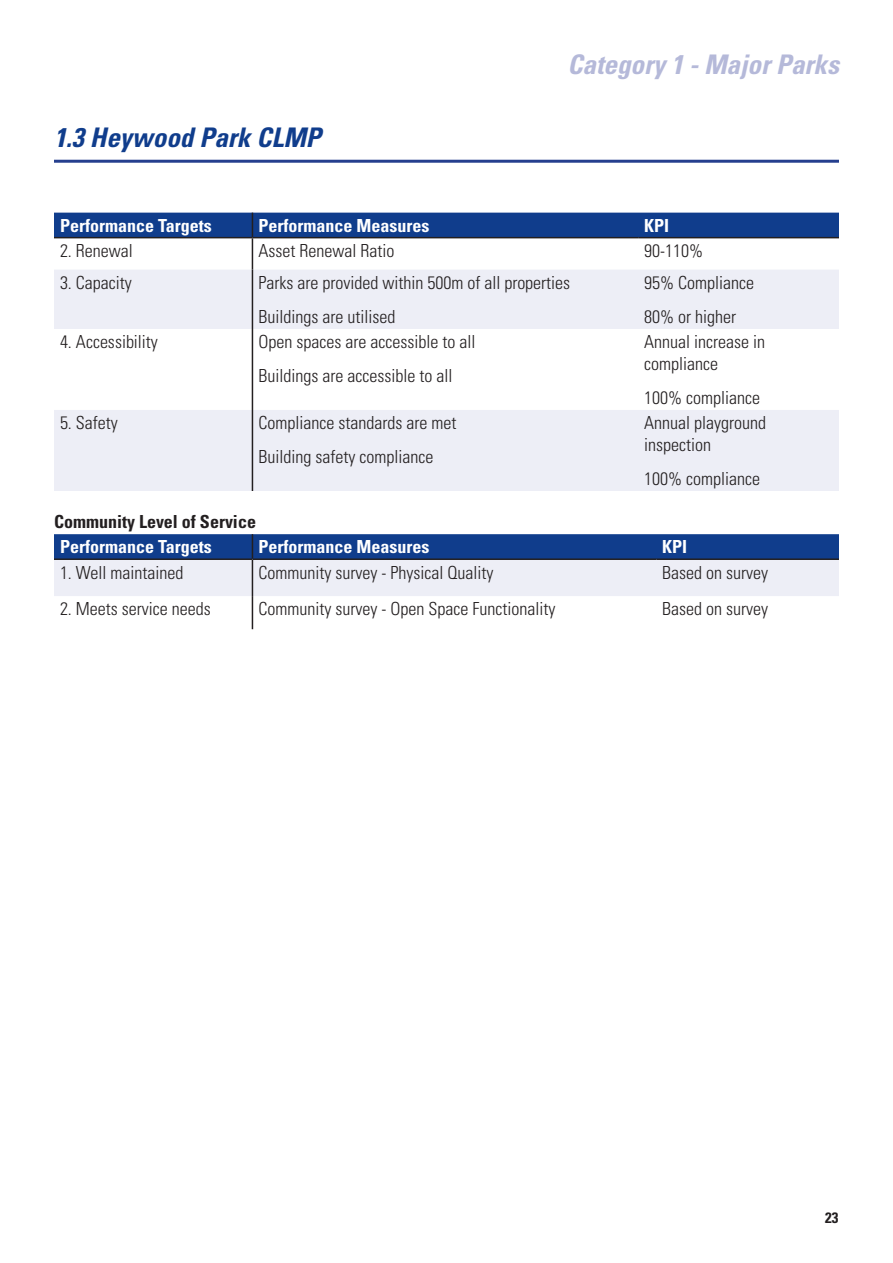
<style>
.page{position:relative;width:893px;height:1263px;background:#fff}
.page>*{position:absolute;margin:0;border:0;box-sizing:border-box;transform-origin:0 0}
.Heading_1{font:italic 700 condensed 27px "Univers LT Std";color:#b5b9d9}
.Heading_1-2{font:italic 700 condensed 27px "Univers LT Std";color:#103d8c}
.table_body{font:300 condensed 18px/21.6px "Univers LT Std";color:#231f20}
.body_bold{font:700 condensed 18px "Univers LT Std";color:#fff}
.t1{font:700 condensed 18px "Univers LT Std";color:#231f20}
.t2{font:700 condensed 15px "Univers LT Std";color:#231f20}
</style>
<div class="page">
<hr style="left:54px;top:160px;width:785px;height:3px;background:#253f8e">
<svg style="left:54px;top:270px;width:785px;height:221px;fill:#edeef6"></svg>
<div style="left:54px;top:213px;width:785px;height:24px;background:#103d8c"></div>
<hr style="left:252px;top:238px;width:1px;height:32px;background:#231f20">
<hr style="left:252px;top:270px;width:1px;height:59px;background:#231f20">
<hr style="left:252px;top:329px;width:1px;height:81px;background:#231f20">
<hr style="left:252px;top:410px;width:1px;height:81px;background:#231f20">
<hr style="left:54px;top:237px;width:198px;height:1px;background:#231f20">
<hr style="left:252px;top:237px;width:386px;height:1px;background:#231f20">
<hr style="left:638px;top:237px;width:201px;height:1px;background:#231f20">
<svg style="left:54px;top:534px;width:785px;height:62px;background:#95a7cb"></svg>
<hr style="left:252px;top:560px;width:1px;height:36px;background:#231f20">
<hr style="left:252px;top:596px;width:1px;height:33px;background:#231f20">
<hr style="left:54px;top:558px;width:198px;height:2px;background:#231f20">
<hr style="left:252px;top:558px;width:404px;height:2px;background:#231f20">
<hr style="left:656px;top:558px;width:183px;height:2px;background:#231f20">
<p class="Heading_1-2" style="left:54px;top:121px;width:268px">1.3 Heywood Park CLMP</p>
<p class="Heading_1" style="left:567px;top:47px;width:273px">Category 1 - Major Parks</p>
<p class="body_bold" style="left:60px;top:214px;width:153px">Performance Targets</p>
<p class="body_bold" style="left:258px;top:214px;width:172px">Performance Measures</p>
<p class="body_bold" style="left:644px;top:214px;width:27px">KPI</p>
<p class="table_body" style="left:60px;top:240px;width:74px">2. Renewal</p>
<p class="table_body" style="left:258px;top:240px;width:137px">Asset Renewal Ratio</p>
<p class="table_body" style="left:644px;top:240px;width:60px">90-110%</p>
<p class="table_body" style="left:60px;top:271px;width:73px">3. Capacity</p>
<p class="table_body" style="left:258px;top:271px;width:313px">Parks are provided within 500m of all properties</p>
<p class="table_body" style="left:258px;top:306px;width:138px">Buildings are utilised</p>
<p class="table_body" style="left:644px;top:271px;width:111px">95% Compliance</p>
<p class="table_body" style="left:644px;top:306px;width:93px">80% or higher</p>
<p class="table_body" style="left:60px;top:331px;width:99px">4. Accessibility</p>
<p class="table_body" style="left:258px;top:331px;width:218px">Open spaces are accessible to all</p>
<p class="table_body" style="left:258px;top:365px;width:195px">Buildings are accessible to all</p>
<p class="table_body" style="left:60px;top:412px;width:59px">5. Safety</p>
<p class="table_body" style="left:258px;top:412px;width:199px">Compliance standards are met</p>
<p class="table_body" style="left:258px;top:446px;width:176px">Building safety compliance</p>
<p class="table_body" style="left:644px;top:331px;width:122px">Annual increase in compliance</p>
<p class="table_body" style="left:644px;top:387px;width:117px">100% compliance</p>
<p class="table_body" style="left:644px;top:412px;width:123px">Annual playground inspection</p>
<p class="table_body" style="left:644px;top:468px;width:117px">100% compliance</p>
<p class="t1" style="left:54px;top:511px;width:203px">Community Level of Service</p>
<p class="body_bold" style="left:60px;top:536px;width:153px">Performance Targets</p>
<p class="body_bold" style="left:258px;top:536px;width:172px">Performance Measures</p>
<p class="body_bold" style="left:662px;top:536px;width:27px">KPI</p>
<p class="table_body" style="left:60px;top:562px;width:125px">1. Well maintained</p>
<p class="table_body" style="left:258px;top:562px;width:236px">Community survey - Physical Quality</p>
<p class="table_body" style="left:662px;top:562px;width:107px">Based on survey</p>
<p class="table_body" style="left:60px;top:598px;width:152px">2. Meets service needs</p>
<p class="table_body" style="left:258px;top:598px;width:298px">Community survey - Open Space Functionality</p>
<p class="table_body" style="left:662px;top:598px;width:107px">Based on survey</p>
<p class="t2" style="left:825px;top:1208px;width:15px">23</p>
</div>
